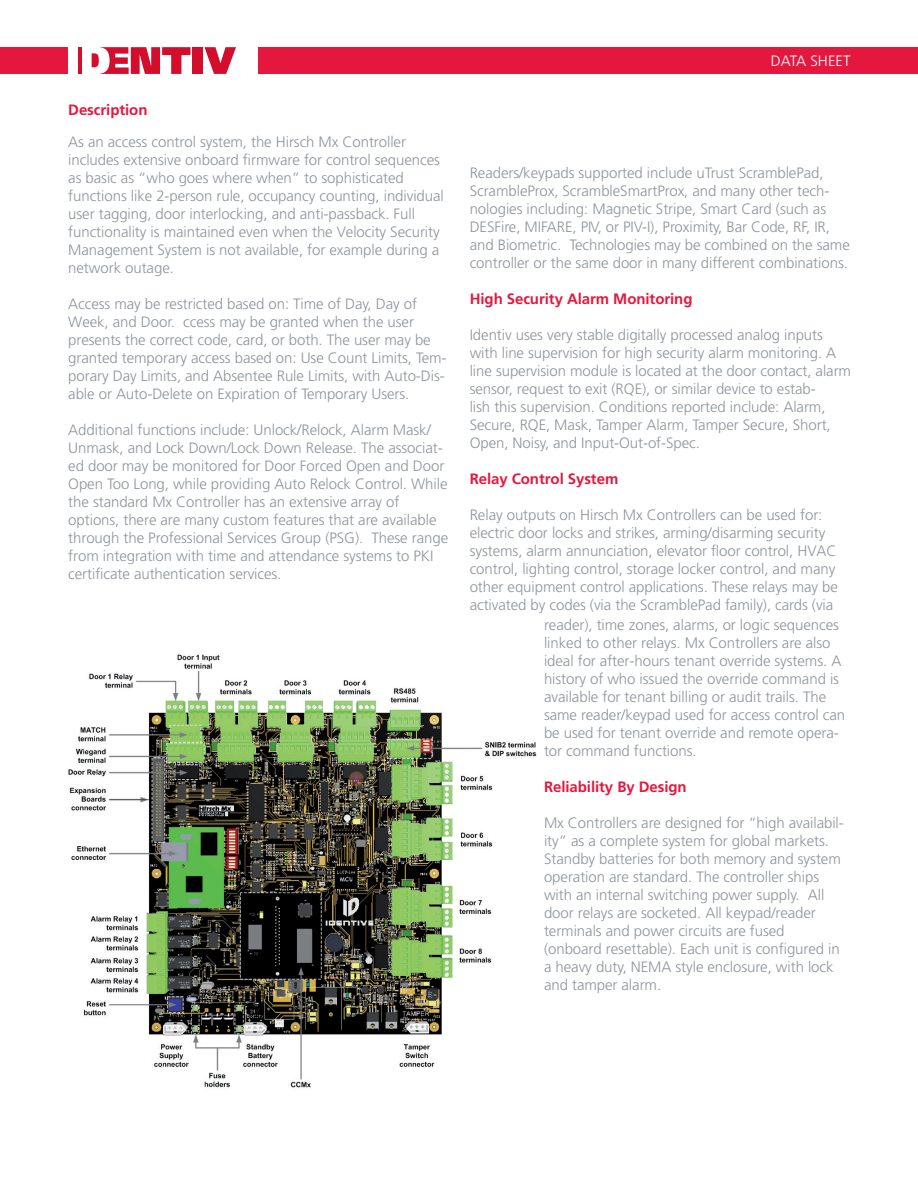
<style>
.page{position:relative;width:918px;height:1188px;background:#fff}
.page>*{position:absolute;margin:0;border:0;box-sizing:border-box;transform-origin:0 0}
.Body_Copy{font:300 15px/18px "Frutiger LT Std";letter-spacing:-.005em;color:#8f959d}
.t1{font:700 15px "Frutiger LT Std";letter-spacing:-.005em;color:#e4183e}
.t2{font:300 15px "Frutiger LT Std";color:#fff}
.s1{font-weight:700;color:#e4183e}
</style>
<div class="page">
<div style="left:258px;top:47px;width:660px;height:27px;background:#e4183e"></div>
<svg style="left:204px;top:47px;width:32px;height:27px"></svg>
<div style="left:193px;top:47px;width:10px;height:27px;background:#d30d2b"></div>
<svg style="left:92px;top:47px;width:99px;height:27px"></svg>
<hr style="left:78px;top:47px;width:3px;height:27px;background:#d30d2b">
<div style="left:0;top:47px;width:68px;height:27px;background:#e4183e"></div>
<img style="left:68px;top:654px;width:469px;height:434px">
<p class="Body_Copy" style="left:68px;top:95px;width:339px;line-height:31.3px"><span class="s1">Description<br></span>As an access control system, the Hirsch Mx Controller</p>
<p class="Body_Copy" style="left:68px;top:151px;width:377px">includes extensive onboard firmware for control sequences as basic as “who goes where when” to sophisticated functions like 2-person rule, occupancy counting, individual user tagging, door interlocking, and anti-passback. Full functionality is maintained even when the Velocity Security Management System is not available, for example during a network outage.</p>
<p class="Body_Copy" style="left:68px;top:295px;width:380px">Access may be restricted based on: Time of Day, Day of Week, and Door. ccess may be granted when the user presents the correct code, card, or both. The user may be granted temporary access based on: Use Count Limits, Tem&shy;porary Day Limits, and Absentee Rule Limits, with Auto-Dis&shy;able or Auto-Delete on Expiration of Temporary Users.</p>
<p class="Body_Copy" style="left:68px;top:421px;width:381px">Additional functions include: Unlock/Relock, Alarm Mask/ Unmask, and Lock Down/Lock Down Release. The associat&shy;ed door may be monitored for Door Forced Open and Door Open Too Long, while providing Auto Relock Control. While the standard Mx Controller has an extensive array of options, there are many custom features that are available through the Professional Services Group (PSG). These range from integration with time and attendance systems to PKI certificate authentication services.</p>
<p class="t2" style="left:771px;top:52px;width:81px">DATA SHEET</p>
<p class="Body_Copy" style="left:470px;top:164px;width:382px">Readers/keypads supported include uTrust ScramblePad, ScrambleProx, ScrambleSmartProx, and many other tech&shy;nologies including: Magnetic Stripe, Smart Card (such as DESFire, MIFARE, PIV, or PIV-I), Proximity, Bar Code, RF, IR, and Biometric. Technologies may be combined on the same controller or the same door in many different combinations.</p>
<p class="t1" style="left:470px;top:290px;width:224px">High Security Alarm Monitoring</p>
<p class="Body_Copy" style="left:470px;top:326px;width:383px">Identiv uses very stable digitally processed analog inputs with line supervision for high security alarm monitoring. A line supervision module is located at the door contact, alarm sensor, request to exit (RQE), or similar device to estab-<br>lish this supervision. Conditions reported include: Alarm, Secure, RQE, Mask, Tamper Alarm, Tamper Secure, Short, Open, Noisy, and Input-Out-of-Spec.</p>
<p class="t1" style="left:470px;top:470px;width:150px">Relay Control System</p>
<p class="Body_Copy" style="left:470px;top:506px;width:370px">Relay outputs on Hirsch Mx Controllers can be used for: electric door locks and strikes, arming/disarming security systems, alarm annunciation, elevator floor control, HVAC control, lighting control, storage locker control, and many other equipment control applications. These relays may be activated by codes (via the ScramblePad family), cards (via</p>
<p class="Body_Copy" style="left:544px;top:616px;width:303px">reader), time zones, alarms, or logic sequences linked to other relays. Mx Controllers are also ideal for after-hours tenant override systems. A history of who issued the override command is available for tenant billing or audit trails. The same reader/keypad used for access control can be used for tenant override and remote opera&shy;tor command functions.</p>
<p class="t1" style="left:544px;top:778px;width:144px">Reliability By Design</p>
<p class="Body_Copy" style="left:544px;top:814px;width:301px">Mx Controllers are designed for “high availabil&shy;ity” as a complete system for global markets.<br>Standby batteries for both memory and system operation are standard. The controller ships with an internal switching power supply. All door relays are socketed. All keypad/reader terminals and power circuits are fused (onboard resettable). Each unit is configured in a heavy duty, NEMA style enclosure, with lock and tamper alarm.</p>
</div>
